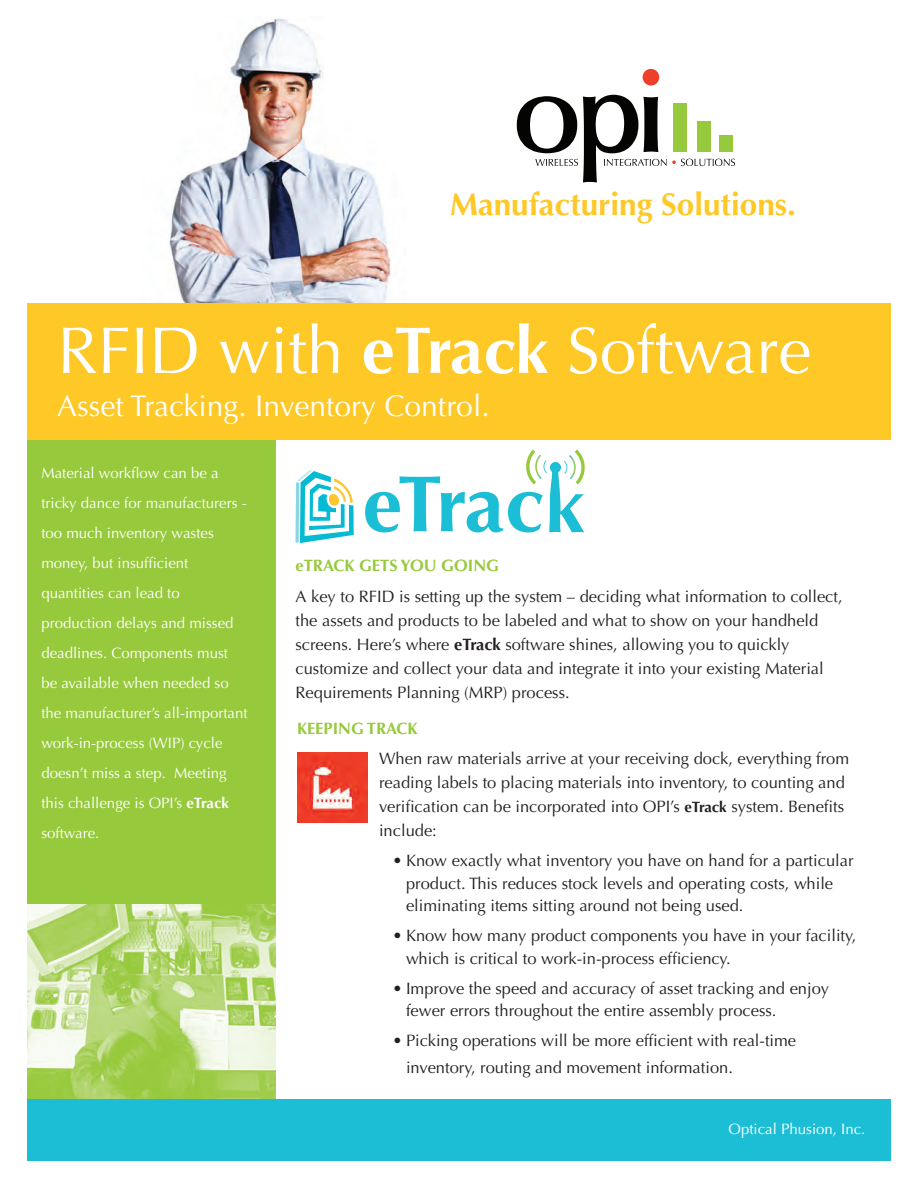
<style>
.page{position:relative;width:918px;height:1188px;background:#fff}
.page>*{position:absolute;margin:0;border:0;box-sizing:border-box;transform-origin:0 0}
.t1{font:66px "Optima LT Std";color:#fff}
.t2{font:700 31.5px "Optima LT Std";color:#fec827}
.t3{font:30px "Optima LT Std";color:#fff}
.t4{font:16.5px/24px "Optima LT Std";color:#231f20}
.t5{font:700 16.5px "Optima LT Std";color:#97c93c}
.t6{font:15px/30px "Optima LT Std";color:#fff}
.s1{font-weight:700}
.s2{font-weight:700;font-size:15px}
</style>
<div class="page">
<div style="left:27px;top:332px;width:248px;height:829px;background:#97c93c"></div>
<img style="left:27px;top:905px;width:248px;height:195px">
<div style="left:27px;top:1100px;width:864px;height:61px;background:#1cbed5"></div>
<svg style="left:643px;top:69px;width:16px;height:17px"></svg>
<svg style="left:517px;top:95px;width:218px;height:87px"></svg>
<img style="left:169px;top:18px;width:222px;height:285px">
<div style="left:27px;top:303px;width:864px;height:136px;background:#fec827"></div>
<img style="left:297px;top:752px;width:70px;height:71px">
<svg style="left:296px;top:470px;width:58px;height:73px"></svg>
<svg style="left:365px;top:450px;width:220px;height:82px"></svg>
<div style="left:550px;top:462px;width:11px;height:11px;background:#1cbed5;border-radius:50%"></div>
<h2 class="t2" style="left:450px;top:186px;width:347px">Manufacturing Solutions.</h2>
<h1 class="t1" style="left:57px;top:312px;width:756px">RFID with <span class="s1">eTrack</span> Software</h1>
<h3 class="t3" style="left:57px;top:389px;width:434px">Asset Tracking. Inventory Control.</h3>
<p class="t6" style="left:41px;top:459px;width:208px">Material workflow can be a tricky dance for manufacturers - too much inventory wastes money, but insufficient quantities can lead to production delays and missed deadlines. Components must be available when needed so the manufacturer’s all-important work-in-process (WIP) cycle doesn’t miss a step. Meeting this challenge is OPI’s <span class="s1">eTrack </span>software.</p>
<p class="t5" style="left:296px;top:556px;width:205px">eTRACK GETS YOU GOING</p>
<p class="t4" style="left:296px;top:584px;width:549px">A key to RFID is setting up the system – deciding what information to collect, the assets and products to be labeled and what to show on your handheld screens. Here’s where <span class="s1">eTrack</span> software shines, allowing you to quickly customize and collect your data and integrate it into your existing Material Requirements Planning (MRP) process.</p>
<p class="t5" style="left:297px;top:718px;width:122px">KEEPING TRACK</p>
<p class="t4" style="left:379px;top:747px;width:472px">When raw materials arrive at your receiving dock, everything from reading labels to placing materials into inventory, to counting and verification can be incorporated into OPI’s <span class="s2">eTrack</span> system. Benefits include:</p>
<p class="t4" style="left:406px;top:850px;width:449px;line-height:22.5px;text-indent:-13px">• Know exactly what inventory you have on hand for a particular product. This reduces stock levels and operating costs, while eliminating items sitting around not being used.</p>
<p class="t4" style="left:406px;top:925px;width:452px;line-height:22.5px;text-indent:-13px">• Know how many product components you have in your facility, which is critical to work-in-process efficiency.</p>
<p class="t4" style="left:406px;top:977px;width:424px;line-height:22.5px;text-indent:-13px">• Improve the speed and accuracy of asset tracking and enjoy fewer errors throughout the entire assembly process.   </p>
<p class="t4" style="left:406px;top:1027px;width:392px;line-height:27px;text-indent:-13px">• Picking operations will be more efficient with real-time inventory, routing and movement information.</p>
<p class="t6" style="left:729px;top:1114px;width:138px">Optical Phusion, Inc.</p>
</div>
